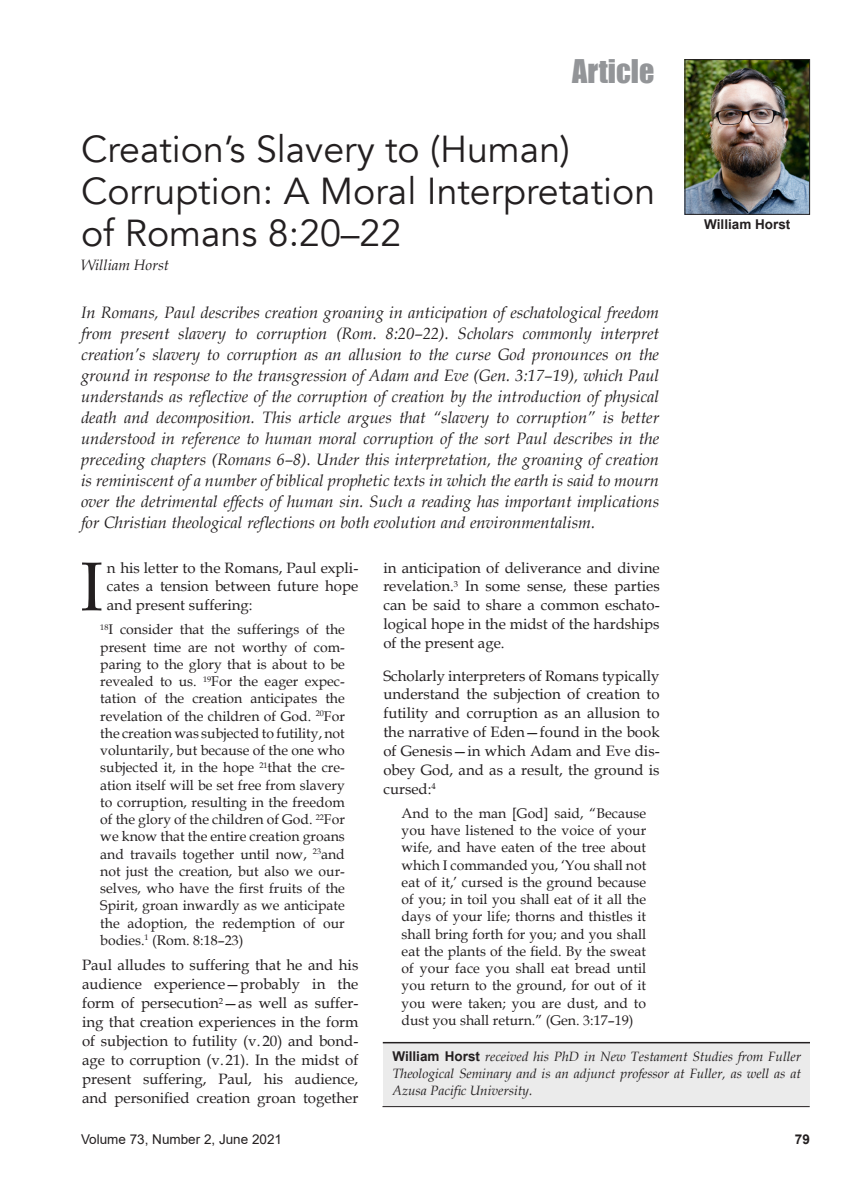
<style>
.page{position:relative;width:864px;height:1188px;background:#fff}
.page>*{position:absolute;margin:0;border:0;box-sizing:border-box;transform-origin:0 0}
.t1{font:69.15px "Book Antiqua";color:#231f20}
.t2{font:37.5px/42px "Avenir";color:#231f20}
.t3{font:30px "Impact";color:#939598}
.t4{font:italic 16.5px/21px "Book Antiqua";color:#231f20;text-align:justify}
.t5{font:15px/18.9px "Book Antiqua";color:#231f20;text-align:justify}
.t6{font:italic 15px "Book Antiqua";color:#231f20}
.t7{font:14.1px/17.2px "Book Antiqua";color:#231f20;text-align:justify}
.t8{font:italic 13.5px/17.1px "Book Antiqua";color:#231f20;text-align:justify}
.t9{font:13.5px "Arial";color:#231f20}
.t10{font:700 13.5px "Arial";color:#231f20}
.s1{font-family:"Arial";font-weight:700;font-style:normal}
</style>
<div class="page">
<div style="left:383px;top:1042px;width:427px;height:64px;background:#ebebeb"></div>
<hr style="left:383px;top:1042px;width:427px;height:1px;background:#231f20">
<hr style="left:382px;top:1106px;width:428px;height:1px;background:#231f20">
<img style="left:687px;top:62px;width:121px;height:150px">
<div style="left:685px;top:60px;width:125px;height:154px;border:1px solid #231f20"></div>
<h3 class="t3" style="left:572px;top:48px;width:84px">Article</h3>
<h2 class="t2" style="left:81px;top:128px;width:576px">Creation’s Slavery to (Human)<br>Corruption: A Moral Interpretation of Romans 8:20–22</h2>
<p class="t6" style="left:81px;top:254px;width:89px">William Horst</p>
<p class="t4" style="left:81px;top:301px;width:580px">In Romans, Paul describes creation groaning in anticipation of eschatological freedom from present slavery to corruption (Rom. 8:20–22). Scholars commonly interpret creation’s slavery to corruption as an allusion to the curse God pronounces on the ground in response to the transgression of Adam and Eve (Gen. 3:17–19), which Paul understands as reflective of the corruption of creation by the introduction of physical death and decomposition. This article argues that “slavery to corruption” is better understood in reference to human moral corruption of the sort Paul describes in the preceding chapters (Romans 6–8). Under this interpretation, the groaning of creation is reminiscent of a number of biblical prophetic texts in which the earth is said to mourn over the detrimental effects of human sin. Such a reading has important implications for Christian theological reflections on both evolution and environmentalism.</p>
<h1 class="t1" style="left:80px;top:539px;width:25px">I</h1>
<p class="t5" style="left:107px;top:558px;width:253px">n his letter to the Romans, Paul expli&shy;cates a tension between future hope and present suffering:</p>
<p class="t7" style="left:100px;top:621px;width:246px"><sup>18</sup>I consider that the sufferings of the present time are not worthy of com&shy;paring to the glory that is about to be revealed to us. <sup>19</sup>For the eager expec&shy;tation of the creation anticipates the revelation of the children of God. <sup>20</sup>For the creation was subjected to futility, not voluntarily, but because of the one who subjected it, in the hope <sup>21</sup>that the cre&shy;ation itself will be set free from slavery to corruption, resulting in the freedom of the glory of the children of God. <sup>22</sup>For we know that the entire creation groans and travails together until now, <sup>23</sup>and not just the creation, but also we our&shy;selves, who have the first fruits of the Spirit, groan inwardly as we anticipate the adoption, the redemption of our bodies.<sup>1</sup> (Rom. 8:18–23)</p>
<p class="t5" style="left:82px;top:956px;width:278px">Paul alludes to suffering that he and his audience experience—probably in the form of persecution<sup>2</sup>—as well as suffer&shy;ing that creation experiences in the form of subjection to futility (v. 20) and bond&shy;age to corruption (v.21). In the midst of present suffering, Paul, his audience, and personified creation groan together</p>
<p class="t10" style="left:704px;top:215px;width:88px">William Horst</p>
<p class="t5" style="left:383px;top:558px;width:278px">in anticipation of deliverance and divine revelation.<sup>3</sup> In some sense, these parties can be said to share a common eschato&shy;logical hope in the midst of the hardships of the present age.</p>
<p class="t5" style="left:383px;top:666px;width:278px">Scholarly interpreters of Romans typically understand the subjection of creation to futility and corruption as an allusion to the narrative of Eden—found in the book of Genesis—in which Adam and Eve dis&shy;obey God, and as a result, the ground is cursed:<sup>4</sup></p>
<p class="t7" style="left:402px;top:804px;width:246px">And to the man [God] said, “Because you have listened to the voice of your wife, and have eaten of the tree about which I commanded you, ‘You shall not eat of it,’ cursed is the ground because of you; in toil you shall eat of it all the days of your life; thorns and thistles it shall bring forth for you; and you shall eat the plants of the field. By the sweat of your face you shall eat bread until you return to the ground, for out of it you were taken; you are dust, and to dust you shall return.” (Gen. 3:17–19)</p>
<p class="t8" style="left:392px;top:1048px;width:410px"><span class="s1">William Horst</span> received his PhD in New Testament Studies from Fuller Theological Seminary and is an adjunct professor at Fuller, as well as at Azusa Pacific University.</p>
<p class="t9" style="left:81px;top:1130px;width:203px">Volume 73, Number 2, June 2021</p>
<p class="t10" style="left:795px;top:1130px;width:17px">79</p>
</div>
